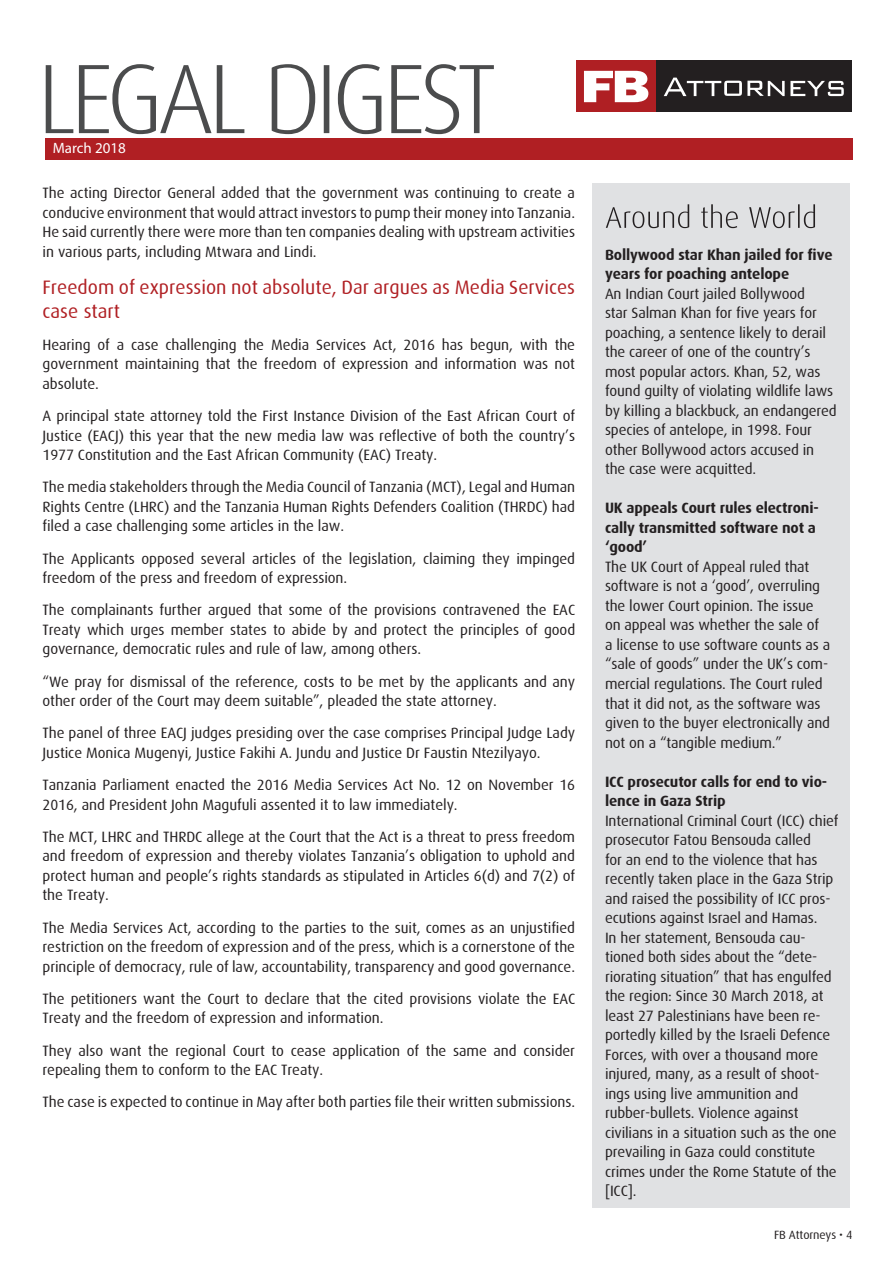
<style>
.page{position:relative;width:893px;height:1263px;background:#fff}
.page>*{position:absolute;margin:0;border:0;box-sizing:border-box;transform-origin:0 0}
.t1{font:19.5px/24px "Dax";color:#b01f23}
.t2{font:15px/19.5px "Dax";letter-spacing:-.005em;color:#231f20}
.t3{font:700 15px/19.5px "Dax";letter-spacing:-.01em;color:#231f20}
.t4{font:15px "Myriad Pro";color:#fff}
.t5{font:12px "Dax";letter-spacing:-.01em;color:#231f20}
</style>
<div class="page">
<div style="left:593px;top:183px;width:257px;height:1024px;background:#e0e1e3"></div>
<svg style="left:606px;top:204px;width:209px;height:24px"></svg>
<div style="left:654px;top:60px;width:198px;height:52px;background:#231f20"></div>
<div style="left:577px;top:60px;width:79px;height:52px;background:#af1f23"></div>
<svg style="left:584px;top:71px;width:64px;height:31px"></svg>
<svg style="left:664px;top:78px;width:180px;height:18px"></svg>
<div style="left:45px;top:138px;width:808px;height:22px;background:#b01f23"></div>
<svg style="left:46px;top:64px;width:448px;height:70px"></svg>
<p class="t4" style="left:53px;top:139px;width:75px">March 2018</p>
<p class="t2" style="left:43px;top:184px;width:534px;text-align:justify">The acting Director General added that the government was continuing to create a conducive environment that would attract investors to pump their money into Tanzania.<br>He said currently there were more than ten companies dealing with upstream activities in various parts, including Mtwara and Lindi.</p>
<h1 class="t1" style="left:43px;top:275px;width:534px">Freedom of expression not absolute, Dar argues as Media Services case start</h1>
<p class="t2" style="left:43px;top:335px;width:534px;text-align:justify">Hearing of a case challenging the Media Services Act, 2016 has begun, with the government maintaining that the freedom of expression and information was not absolute.</p>
<p class="t2" style="left:43px;top:406px;width:534px;text-align:justify">A principal state attorney told the First Instance Division of the East African Court of Justice (EACJ) this year that the new media law was reflective of both the country’s 1977 Constitution and the East African Community (EAC) Treaty.</p>
<p class="t2" style="left:43px;top:478px;width:534px;text-align:justify">The media stakeholders through the Media Council of Tanzania (MCT), Legal and Human Rights Centre (LHRC) and the Tanzania Human Rights Defenders Coalition (THRDC) had filed a case challenging some articles in the law.</p>
<p class="t2" style="left:43px;top:549px;width:534px">The Applicants opposed several articles of the legislation, claiming they impinged freedom of the press and freedom of expression.</p>
<p class="t2" style="left:43px;top:601px;width:534px;text-align:justify">The complainants further argued that some of the provisions contravened the EAC Treaty which urges member states to abide by and protect the principles of good governance, democratic rules and rule of law, among others.</p>
<p class="t2" style="left:43px;top:672px;width:534px">“We pray for dismissal of the reference, costs to be met by the applicants and any other order of the Court may deem suitable”, pleaded the state attorney.</p>
<p class="t2" style="left:43px;top:724px;width:534px">The panel of three EACJ judges presiding over the case comprises Principal Judge Lady<br>Justice Monica Mugenyi, Justice Fakihi A. Jundu and Justice Dr Faustin Ntezilyayo.</p>
<p class="t2" style="left:43px;top:775px;width:534px">Tanzania Parliament enacted the 2016 Media Services Act No. 12 on November 16<br>2016, and President John Magufuli assented it to law immediately.</p>
<p class="t2" style="left:43px;top:827px;width:534px;text-align:justify">The MCT, LHRC and THRDC allege at the Court that the Act is a threat to press freedom and freedom of expression and thereby violates Tanzania’s obligation to uphold and protect human and people’s rights standards as stipulated in Articles 6(d) and 7(2) of the Treaty.</p>
<p class="t2" style="left:43px;top:918px;width:534px;text-align:justify">The Media Services Act, according to the parties to the suit, comes as an unjustified restriction on the freedom of expression and of the press, which is a cornerstone of the principle of democracy, rule of law, accountability, transparency and good governance.</p>
<p class="t2" style="left:43px;top:989px;width:534px">The petitioners want the Court to declare that the cited provisions violate the EAC<br>Treaty and the freedom of expression and information.</p>
<p class="t2" style="left:43px;top:1041px;width:534px">They also want the regional Court to cease application of the same and consider repealing them to conform to the EAC Treaty.</p>
<p class="t2" style="left:43px;top:1093px;width:534px">The case is expected to continue in May after both parties file their written submissions.</p>
<p class="t3" style="left:605px;top:245px;width:229px">Bollywood star Khan jailed for five years for poaching antelope</p>
<p class="t2" style="left:605px;top:284px;width:233px">An Indian Court jailed Bollywood<br>star Salman Khan for five years for poaching, a sentence likely to derail the career of one of the country’s most popular actors. Khan, 52, was found guilty of violating wildlife laws by killing a blackbuck, an endangered species of antelope, in 1998. Four other Bollywood actors accused in the case were acquitted.</p>
<p class="t3" style="left:605px;top:499px;width:215px">UK appeals Court rules electroni&shy;cally transmitted software not a ‘good’</p>
<p class="t2" style="left:605px;top:557px;width:227px">The UK Court of Appeal ruled that software is not a ‘good’, overruling the lower Court opinion. The issue on appeal was whether the sale of a license to use software counts as a “sale of goods” under the UK’s com&shy;mercial regulations. The Court ruled that it did not, as the software was given to the buyer electronically and not on a “tangible medium.”</p>
<p class="t3" style="left:605px;top:772px;width:224px">ICC prosecutor calls for end to vio&shy;lence in Gaza Strip</p>
<p class="t2" style="left:605px;top:811px;width:235px">International Criminal Court (ICC) chief prosecutor Fatou Bensouda called<br>for an end to the violence that has recently taken place in the Gaza Strip and raised the possibility of ICC pros&shy;ecutions against Israel and Hamas.<br>In her statement, Bensouda cau&shy;tioned both sides about the “dete&shy;riorating situation” that has engulfed the region: Since 30 March 2018, at least 27 Palestinians have been re&shy;portedly killed by the Israeli Defence Forces, with over a thousand more injured, many, as a result of shoot&shy;ings using live ammunition and rubber-bullets. Violence against civilians in a situation such as the one prevailing in Gaza could constitute crimes under the Rome Statute of the [ICC].</p>
<p class="t5" style="left:774px;top:1228px;width:80px">FB Attorneys • 4</p>
</div>
